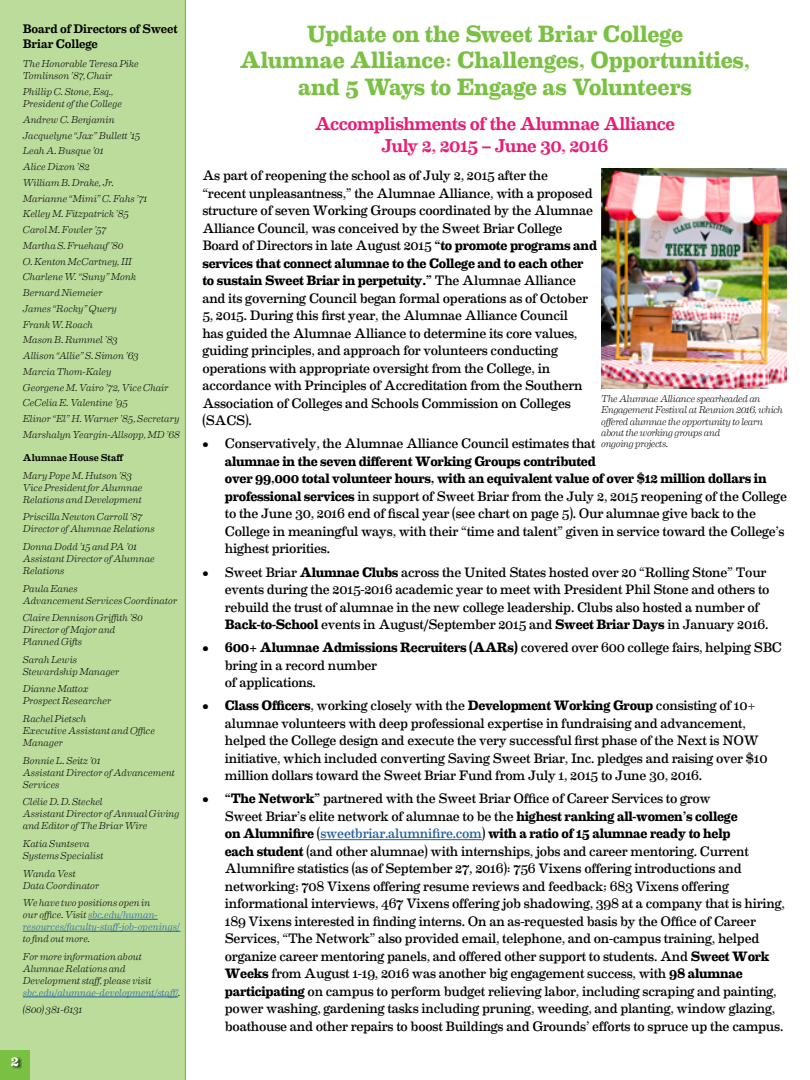
<style>
.page{position:relative;width:810px;height:1080px;background:#fff}
.page>*{position:absolute;margin:0;border:0;box-sizing:border-box;transform-origin:0 0}
.t1{font:700 23.75px/26.2px "Eames Century Modern";letter-spacing:-.005em;color:#7ac143;text-align:center}
.t2{font:500 18.75px/22.5px "Eames Century Modern";letter-spacing:-.03em;color:#ea1d76;text-align:center}
.t3{font:700 15px "Eames Century Modern";color:#fff}
.t4{font:13.75px/17.5px "Eames Century Modern";letter-spacing:-.02em;color:#000}
.t5{font:500 12.5px/15px "Eames Century Modern";letter-spacing:-.01em;color:#000}
.t6{font:italic 300 10px/12px "Eames Century Modern";letter-spacing:-.005em;color:#000}
.t7{font:italic 300 10px/11.2px "Eames Century Modern";letter-spacing:-.035em;color:#000}
.t8{font:italic 300 10px/12px "Eames Century Modern";color:#215e9e}
.t9{font:500 10px "Eames Century Modern";letter-spacing:.005em;color:#000}
.s1{color:#000}
.s2{color:#215e9e}
.s3{font-weight:700}
</style>
<div class="page">
<hr style="left:320px;top:839px;width:162px;height:1px;background:#215e9e">
<div style="left:0;top:0;width:186px;height:1080px;background:#bbdc9b"></div>
<div style="left:0;top:1050px;width:30px;height:30px;background:#7ac143"></div>
<div style="left:11px;top:1057px;width:11px;height:11px;background:#000;opacity:.75"></div>
<hr style="left:88px;top:919px;width:70px;height:1px;background:#215e9e">
<hr style="left:23px;top:931px;width:157px;height:1px;background:#215e9e">
<hr style="left:23px;top:997px;width:155px;height:1px;background:#215e9e">
<img style="left:601px;top:169px;width:186px;height:219px">
<p class="t5" style="left:23px;top:20px;width:156px">Board of Directors of Sweet<br>Briar College</p>
<p class="t6" style="left:23px;top:57px;width:117px">The Honorable Teresa Pike<br>Tomlinson ’87, Chair</p>
<p class="t6" style="left:23px;top:85px;width:101px">Phillip C. Stone, Esq.,<br>President of the College</p>
<p class="t6" style="left:23px;top:111px;width:159px;line-height:15.8px">Andrew C. Benjamin<br>Jacquelyne “Jax” Bullett ’15<br>Leah A. Busque ’01<br>Alice Dixon ’82<br>William B. Drake, Jr.<br>Marianne “Mimi” C. Fahs ’71<br>Kelley M. Fitzpatrick ’85<br>Carol M. Fowler ’57<br>Martha S. Fruehauf ’80<br>O. Kenton McCartney, III<br>Charlene W. “Suny” Monk<br>Bernard Niemeier<br>James “Rocky” Query<br>Frank W. Roach<br>Mason B. Rummel ’83<br>Allison “Allie” S. Simon ’63<br>Marcia Thom-Kaley<br>Georgene M. Vairo ’72, Vice Chair<br>CeCelia E. Valentine ’95<br>Elinor “El” H. Warner ’85, Secretary<br>Marshalyn Yeargin-Allsopp, MD ’68</p>
<p class="t9" style="left:23px;top:450px;width:103px">Alumnae House Staff</p>
<p class="t6" style="left:23px;top:469px;width:121px">Mary Pope M. Hutson ’83<br>Vice President for Alumnae<br>Relations and Development</p>
<p class="t6" style="left:23px;top:510px;width:133px">Priscilla Newton Carroll ’87<br>Director of Alumnae Relations</p>
<p class="t6" style="left:23px;top:540px;width:134px">Donna Dodd ’15 and PA ’01<br>Assistant Director of Alumnae<br>Relations</p>
<p class="t6" style="left:23px;top:581px;width:156px">Paula Eanes<br>Advancement Services Coordinator</p>
<p class="t6" style="left:23px;top:611px;width:121px">Claire Dennison Griffith ’80<br>Director of Major and<br>Planned Gifts</p>
<p class="t6" style="left:23px;top:653px;width:98px">Sarah Lewis<br>Stewardship Manager</p>
<p class="t6" style="left:23px;top:682px;width:90px">Dianne Mattox<br>Prospect Researcher</p>
<p class="t6" style="left:23px;top:712px;width:134px">Rachel Pietsch<br>Executive Assistant and Office<br>Manager</p>
<p class="t6" style="left:23px;top:754px;width:154px">Bonnie L. Seitz ’01<br>Assistant Director of Advancement<br>Services</p>
<p class="t6" style="left:23px;top:795px;width:158px">Clélie D. D. Steckel<br>Assistant Director of Annual Giving and Editor of The Briar Wire</p>
<p class="t6" style="left:23px;top:837px;width:82px">Katia Suntseva<br>Systems Specialist</p>
<p class="t6" style="left:23px;top:866px;width:78px">Wanda Vest<br>Data Coordinator</p>
<p class="t8" style="left:23px;top:896px;width:159px"><span class="s1">We have two positions open in<br>our office. Visit</span> sbc.edu/human&shy;resources/faculty-staff-job-openings/</p>
<p class="t6" style="left:23px;top:929px;width:121px;line-height:17.6px">to find out more.<br>For more information about</p>
<p class="t6" style="left:23px;top:962px;width:159px">Alumnae Relations and<br>Development staff, please visit <span class="s2">sbc.edu/alumnae-development/staff/</span>.</p>
<p class="t6" style="left:23px;top:1003px;width:61px">(800) 381-6131</p>
<p class="t3" style="left:11px;top:1050px;width:10px">2</p>
<h1 class="t1" style="left:240px;top:19px;width:512px">Update on the Sweet Briar College<br>Alumnae Alliance: Challenges, Opportunities, and 5 Ways to Engage as Volunteers</h1>
<h2 class="t2" style="left:315px;top:111px;width:362px">Accomplishments of the Alumnae Alliance<br>July 2, 2015 – June 30, 2016</h2>
<p class="t4" style="left:202px;top:166px;width:396px">As part of reopening the school as of July 2, 2015 after the<br>“recent unpleasantness,” the Alumnae Alliance, with a proposed structure of seven Working Groups coordinated by the Alumnae Alliance Council, was conceived by the Sweet Briar College Board of Directors in late August 2015 <span class="s3">“to promote programs and services that connect alumnae to the College and to each other to sustain Sweet Briar in perpetuity.”</span> The Alumnae Alliance and its governing Council began formal operations as of October 5, 2015. During this first year, the Alumnae Alliance Council<br>has guided the Alumnae Alliance to determine its core values, guiding principles, and approach for volunteers conducting operations with appropriate oversight from the College, in accordance with Principles of Accreditation from the Southern Association of Colleges and Schools Commission on Colleges (SACS).</p>
<p class="t4" style="left:202px;top:434px;width:395px">• Conservatively, the Alumnae Alliance Council estimates that</p>
<p class="t4" style="left:225px;top:452px;width:564px"><span class="s3">alumnae in the seven different Working Groups contributed<br>over 99,000 total volunteer hours, with an equivalent value of over $12 million dollars in professional services</span> in support of Sweet Briar from the July 2, 2015 reopening of the College to the June 30, 2016 end of fiscal year (see chart on page 5). Our alumnae give back to the College in meaningful ways, with their “time and talent” given in service toward the College’s highest priorities.</p>
<p class="t4" style="left:225px;top:562px;width:546px;text-indent:-22px">• Sweet Briar <span class="s3">Alumnae Clubs</span> across the United States hosted over 20 “Rolling Stone” Tour events during the 2015-2016 academic year to meet with President Phil Stone and others to rebuild the trust of alumnae in the new college leadership. Clubs also hosted a number of <span class="s3">Back-to-School</span> events in August/September 2015 and <span class="s3">Sweet Briar Days</span> in January 2016.</p>
<p class="t4" style="left:225px;top:638px;width:559px;text-indent:-22px"><span class="s3">• 600+ Alumnae Admissions Recruiters (AARs)</span> covered over 600 college fairs, helping SBC bring in a record number<br>of applications.</p>
<p class="t4" style="left:225px;top:696px;width:544px;text-indent:-22px"><span class="s3">• Class Officers</span>, working closely with the <span class="s3">Development Working Group</span> consisting of 10+ alumnae volunteers with deep professional expertise in fundraising and advancement, helped the College design and execute the very successful first phase of the Next is NOW initiative, which included converting Saving Sweet Briar, Inc. pledges and raising over $10 million dollars toward the Sweet Briar Fund from July 1, 2015 to June 30, 2016.</p>
<p class="t4" style="left:225px;top:789px;width:562px;text-indent:-22px"><span class="s3">• “The Network”</span> partnered with the Sweet Briar Office of Career Services to grow<br>Sweet Briar’s elite network of alumnae to be the <span class="s3">highest ranking all-women’s college<br>on Alumnifire</span> (<span class="s2">sweetbriar.alumnifire.com</span>) <span class="s3">with a ratio of 15 alumnae ready to help<br>each student</span> (and other alumnae) with internships, jobs and career mentoring. Current Alumnifire statistics (as of September 27, 2016): 756 Vixens offering introductions and networking; 708 Vixens offering resume reviews and feedback; 683 Vixens offering informational interviews, 467 Vixens offering job shadowing, 398 at a company that is hiring, 189 Vixens interested in finding interns. On an as-requested basis by the Office of Career Services, “The Network” also provided email, telephone, and on-campus training, helped organize career mentoring panels, and offered other support to students. And <span class="s3">Sweet Work Weeks</span> from August 1-19, 2016 was another big engagement success, with <span class="s3">98 alumnae participating</span> on campus to perform budget relieving labor, including scraping and painting, power washing, gardening tasks including pruning, weeding, and planting, window glazing, boathouse and other repairs to boost Buildings and Grounds’ efforts to spruce up the campus.</p>
<p class="t7" style="left:601px;top:392px;width:183px">The Alumnae Alliance spearheaded an Engagement Festival at Reunion 2016, which offered alumnae the opportunity to learn about the working groups and<br>ongoing projects.</p>
</div>
